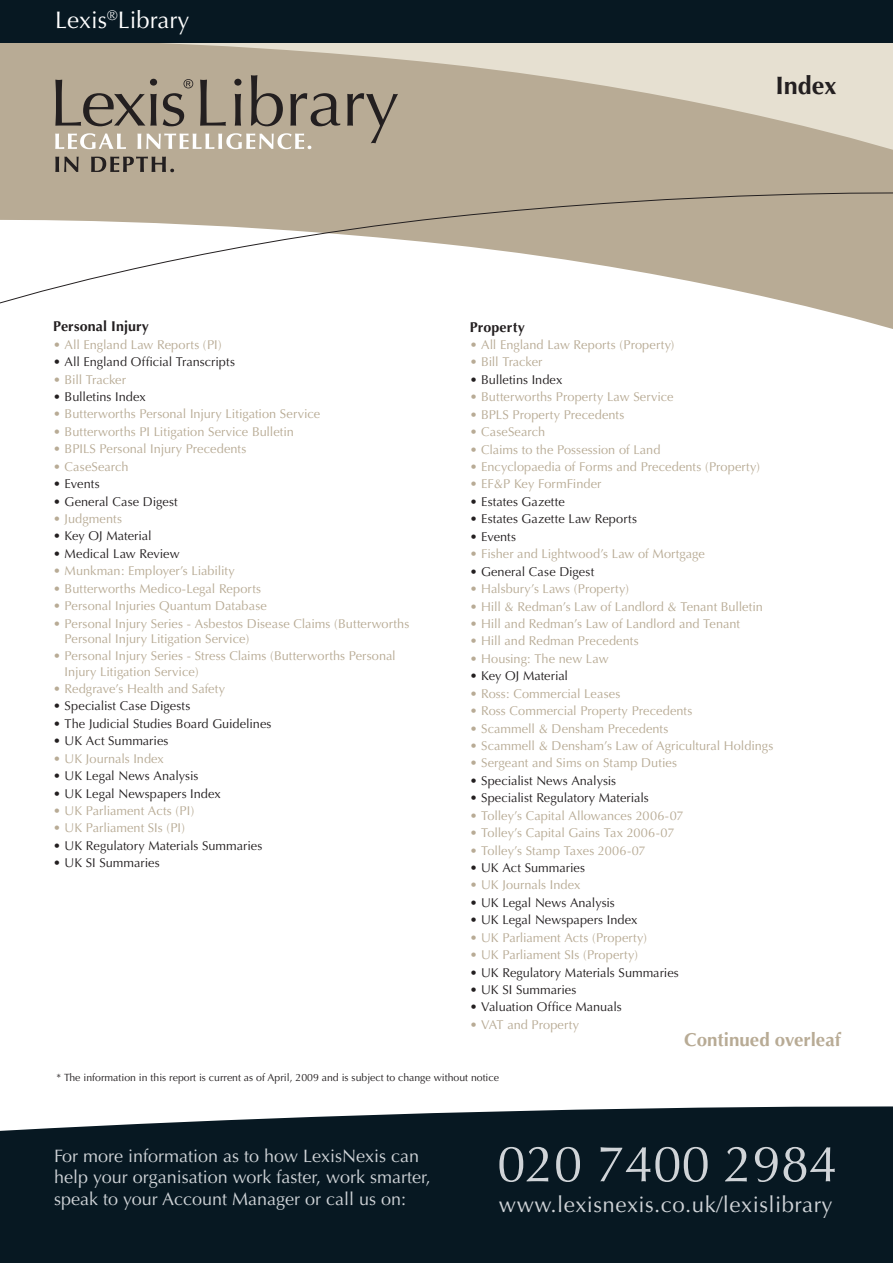
<style>
.page{position:relative;width:893px;height:1263px;background:#fff}
.page>*{position:absolute;margin:0;border:0;box-sizing:border-box;transform-origin:0 0}
.t1{font:51px "Optima";color:#d0d4d8}
.t2{font:700 25.2px "Optima";color:#231f20}
.t3{font:24px "Optima";color:#fff}
.t4{font:22.2px "Optima";letter-spacing:.02em;color:#d0d4d8}
.t5{font:700 18.75px "Optima";color:#b8ab95}
.t6{font:18px/21.6px "Optima";color:#d0d4d8}
.t7{font:700 14.25px "Optima";letter-spacing:.01em;color:#231f20}
.t8{font:12.75px/15.3px "Optima";color:#b8ab95}
.t9{font:12.75px "Optima";color:#231f20}
.t10{font:10.5px "Optima";color:#231f20}
</style>
<div class="page">
<div style="left:0;top:1106px;width:893px;height:157px;background:#071822"></div>
<svg style="left:0;top:156px;width:893px;height:173px;fill:#b8ab95"></svg>
<svg style="left:0;top:43px;width:893px;height:113px;fill:#b8ab95"></svg>
<svg style="left:0;top:189px;width:893px;height:118px"></svg>
<div style="left:0;top:0;width:893px;height:43px;background:#071822"></div>
<svg style="left:55px;top:79px;width:102px;height:47px"></svg>
<svg style="left:163px;top:79px;width:30px;height:47px"></svg>
<svg style="left:200px;top:80px;width:26px;height:46px"></svg>
<svg style="left:234px;top:79px;width:7px;height:47px"></svg>
<svg style="left:251px;top:75px;width:32px;height:51px"></svg>
<svg style="left:290px;top:93px;width:50px;height:33px"></svg>
<svg style="left:347px;top:93px;width:51px;height:50px"></svg>
<svg style="left:55px;top:133px;width:71px;height:16px"></svg>
<svg style="left:137px;top:133px;width:174px;height:16px"></svg>
<svg style="left:55px;top:157px;width:24px;height:15px"></svg>
<svg style="left:91px;top:157px;width:83px;height:15px"></svg>
<h3 class="t3" style="left:55px;top:6px;width:136px">Lexis<sup>®</sup>Library</h3>
<h2 class="t2" style="left:775px;top:70px;width:63px">Index</h2>
<p class="t7" style="left:53px;top:318px;width:97px">Personal Injury</p>
<p class="t8" style="left:53px;top:337px;width:170px">• All England Law Reports (PI)</p>
<p class="t9" style="left:53px;top:354px;width:183px">• All England Official Transcripts</p>
<p class="t8" style="left:53px;top:372px;width:74px">• Bill Tracker</p>
<p class="t9" style="left:53px;top:389px;width:94px">• Bulletins Index</p>
<p class="t8" style="left:53px;top:407px;width:268px">• Butterworths Personal Injury Litigation Service</p>
<p class="t8" style="left:53px;top:424px;width:242px">• Butterworths PI Litigation Service Bulletin</p>
<p class="t8" style="left:53px;top:441px;width:195px">• BPILS Personal Injury Precedents</p>
<p class="t8" style="left:53px;top:459px;width:77px">• CaseSearch</p>
<p class="t9" style="left:53px;top:476px;width:48px">• Events</p>
<p class="t9" style="left:53px;top:494px;width:126px">• General Case Digest</p>
<p class="t8" style="left:53px;top:511px;width:70px">• Judgments</p>
<p class="t9" style="left:53px;top:529px;width:100px">• Key OJ Material</p>
<p class="t9" style="left:53px;top:546px;width:128px">• Medical Law Review</p>
<p class="t8" style="left:53px;top:563px;width:183px">• Munkman: Employer’s Liability</p>
<p class="t8" style="left:53px;top:581px;width:209px">• Butterworths Medico-Legal Reports</p>
<p class="t8" style="left:53px;top:598px;width:215px">• Personal Injuries Quantum Database</p>
<p class="t8" style="left:65px;top:616px;width:346px;text-indent:-11px">• Personal Injury Series - Asbestos Disease Claims (Butterworths<br>Personal Injury Litigation Service)</p>
<p class="t8" style="left:65px;top:648px;width:333px;text-indent:-11px">• Personal Injury Series - Stress Claims (Butterworths Personal<br>Injury Litigation Service)</p>
<p class="t8" style="left:53px;top:681px;width:173px">• Redgrave’s Health and Safety</p>
<p class="t9" style="left:53px;top:699px;width:139px">• Specialist Case Digests</p>
<p class="t9" style="left:53px;top:716px;width:220px">• The Judicial Studies Board Guidelines</p>
<p class="t9" style="left:53px;top:734px;width:117px">• UK Act Summaries</p>
<p class="t8" style="left:53px;top:751px;width:112px">• UK Journals Index</p>
<p class="t9" style="left:53px;top:768px;width:147px">• UK Legal News Analysis</p>
<p class="t9" style="left:53px;top:786px;width:169px">• UK Legal Newspapers Index</p>
<p class="t8" style="left:53px;top:803px;width:142px">• UK Parliament Acts (PI)</p>
<p class="t8" style="left:53px;top:821px;width:133px">• UK Parliament SIs (PI)</p>
<p class="t9" style="left:53px;top:838px;width:211px">• UK Regulatory Materials Summaries</p>
<p class="t9" style="left:53px;top:856px;width:108px">• UK SI Summaries</p>
<p class="t7" style="left:470px;top:318px;width:57px">Property</p>
<p class="t8" style="left:470px;top:337px;width:206px">• All England Law Reports (Property)</p>
<p class="t8" style="left:470px;top:355px;width:74px">• Bill Tracker</p>
<p class="t9" style="left:470px;top:372px;width:94px">• Bulletins Index</p>
<p class="t8" style="left:470px;top:389px;width:205px">• Butterworths Property Law Service</p>
<p class="t8" style="left:470px;top:407px;width:156px">• BPLS Property Precedents</p>
<p class="t8" style="left:470px;top:424px;width:77px">• CaseSearch</p>
<p class="t8" style="left:470px;top:442px;width:192px">• Claims to the Possession of Land</p>
<p class="t8" style="left:470px;top:459px;width:292px">• Encyclopaedia of Forms and Precedents (Property)</p>
<p class="t8" style="left:470px;top:477px;width:133px">• EF&amp;P Key FormFinder</p>
<p class="t9" style="left:470px;top:494px;width:97px">• Estates Gazette</p>
<p class="t9" style="left:470px;top:512px;width:169px">• Estates Gazette Law Reports</p>
<p class="t9" style="left:470px;top:529px;width:48px">• Events</p>
<p class="t8" style="left:470px;top:546px;width:237px">• Fisher and Lightwood’s Law of Mortgage</p>
<p class="t9" style="left:470px;top:564px;width:126px">• General Case Digest</p>
<p class="t8" style="left:470px;top:581px;width:161px">• Halsbury’s Laws (Property)</p>
<p class="t8" style="left:470px;top:599px;width:295px">• Hill &amp; Redman’s Law of Landlord &amp; Tenant Bulletin</p>
<p class="t8" style="left:470px;top:616px;width:272px">• Hill and Redman’s Law of Landlord and Tenant</p>
<p class="t8" style="left:470px;top:634px;width:170px">• Hill and Redman Precedents</p>
<p class="t8" style="left:470px;top:651px;width:140px">• Housing: The new Law</p>
<p class="t9" style="left:470px;top:668px;width:100px">• Key OJ Material</p>
<p class="t8" style="left:470px;top:686px;width:152px">• Ross: Commercial Leases</p>
<p class="t8" style="left:470px;top:703px;width:224px">• Ross Commercial Property Precedents</p>
<p class="t8" style="left:470px;top:721px;width:200px">• Scammell &amp; Densham Precedents</p>
<p class="t8" style="left:470px;top:738px;width:305px">• Scammell &amp; Densham’s Law of Agricultural Holdings</p>
<p class="t8" style="left:470px;top:756px;width:209px">• Sergeant and Sims on Stamp Duties</p>
<p class="t9" style="left:470px;top:773px;width:148px">• Specialist News Analysis</p>
<p class="t9" style="left:470px;top:790px;width:181px">• Specialist Regulatory Materials</p>
<p class="t8" style="left:470px;top:808px;width:215px">• Tolley’s Capital Allowances 2006-07</p>
<p class="t8" style="left:470px;top:825px;width:206px">• Tolley’s Capital Gains Tax 2006-07</p>
<p class="t8" style="left:470px;top:843px;width:177px">• Tolley’s Stamp Taxes 2006-07</p>
<p class="t9" style="left:470px;top:860px;width:117px">• UK Act Summaries</p>
<p class="t8" style="left:470px;top:878px;width:112px">• UK Journals Index</p>
<p class="t9" style="left:470px;top:895px;width:147px">• UK Legal News Analysis</p>
<p class="t9" style="left:470px;top:912px;width:169px">• UK Legal Newspapers Index</p>
<p class="t8" style="left:470px;top:930px;width:179px">• UK Parliament Acts (Property)</p>
<p class="t8" style="left:470px;top:947px;width:170px">• UK Parliament SIs (Property)</p>
<p class="t9" style="left:470px;top:965px;width:211px">• UK Regulatory Materials Summaries</p>
<p class="t9" style="left:470px;top:982px;width:108px">• UK SI Summaries</p>
<p class="t9" style="left:470px;top:1000px;width:154px">• Valuation Office Manuals</p>
<p class="t8" style="left:470px;top:1017px;width:111px">• VAT and Property</p>
<h3 class="t5" style="left:684px;top:1029px;width:158px">Continued overleaf</h3>
<p class="t10" style="left:56px;top:1072px;width:444px">* The information in this report is current as of April, 2009 and is subject to change without notice</p>
<h3 class="t6" style="left:54px;top:1145px;width:378px">For more information as to how LexisNexis can help your organisation work faster, work smarter, speak to your Account Manager or call us on:</h3>
<h1 class="t1" style="left:497px;top:1134px;width:342px">020 7400 2984</h1>
<h3 class="t4" style="left:499px;top:1192px;width:335px">www.lexisnexis.co.uk/lexislibrary</h3>
</div>
